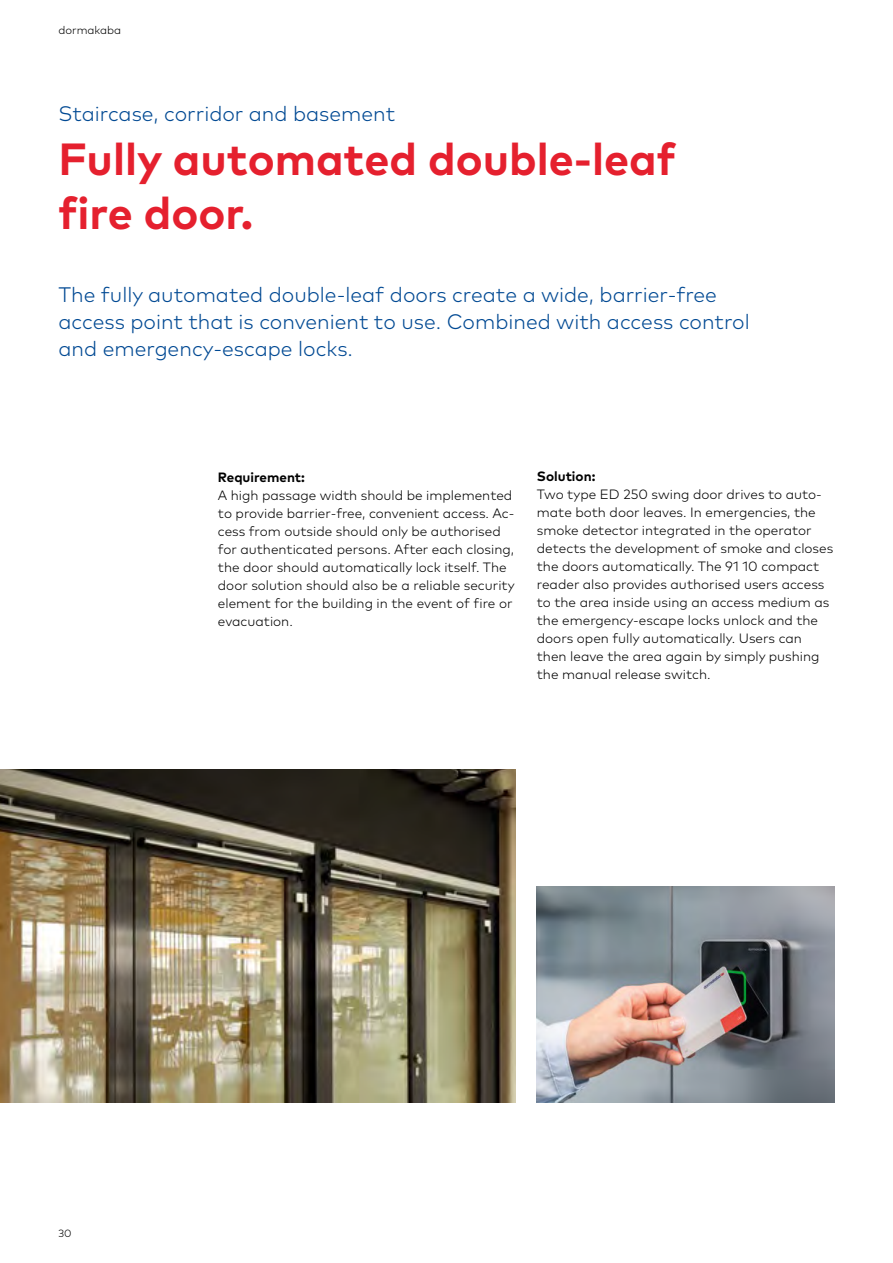
<style>
.page{position:relative;width:893px;height:1263px;background:#fff}
.page>*{position:absolute;margin:0;border:0;box-sizing:border-box;transform-origin:0 0}
.t1{font:700 45px/54px "Mark Pro";color:#e5202e}
.t2{font:300 21px/27px "Mark Pro";color:#004993}
.t3{font:300 13.5px/18px "Mark Pro";color:#000}
.t4{font:700 13.5px "Mark Pro";color:#000}
.t5{font:300 11.25px "Mark Pro";color:#000}
.t6{font:300 10.5px "Mark Pro";color:#000}
</style>
<div class="page">
<img style="left:0;top:769px;width:516px;height:333px">
<img style="left:537px;top:886px;width:297px;height:216px">
<p class="t5" style="left:58px;top:21px;width:64px">dormakaba</p>
<h2 class="t2" style="left:58px;top:99px;width:338px">Staircase, corridor and basement</h2>
<h1 class="t1" style="left:58px;top:129px;width:619px">Fully automated double-leaf fire door.</h1>
<h2 class="t2" style="left:58px;top:279px;width:693px">The fully automated double-leaf doors create a wide, barrier-free access point that is convenient to use. Combined with access control and emergency-escape locks.</h2>
<p class="t4" style="left:218px;top:466px;width:89px">Requirement:</p>
<p class="t3" style="left:218px;top:485px;width:298px">A high passage width should be implemented to provide barrier-free, convenient access. Ac&shy;cess from outside should only be authorised for authenticated persons. After each closing, the door should automatically lock itself. The door solution should also be a reliable security element for the building in the event of fire or evacuation.</p>
<p class="t4" style="left:537px;top:466px;width:60px">Solution:</p>
<p class="t3" style="left:537px;top:485px;width:298px">Two type ED 250 swing door drives to auto&shy;mate both door leaves. In emergencies, the smoke detector integrated in the operator detects the development of smoke and closes the doors automatically. The 91 10 compact reader also provides authorised users access to the area inside using an access medium as the emergency-escape locks unlock and the doors open fully automatically. Users can then leave the area again by simply pushing the manual release switch.</p>
<p class="t6" style="left:58px;top:1225px;width:15px">30</p>
</div>
